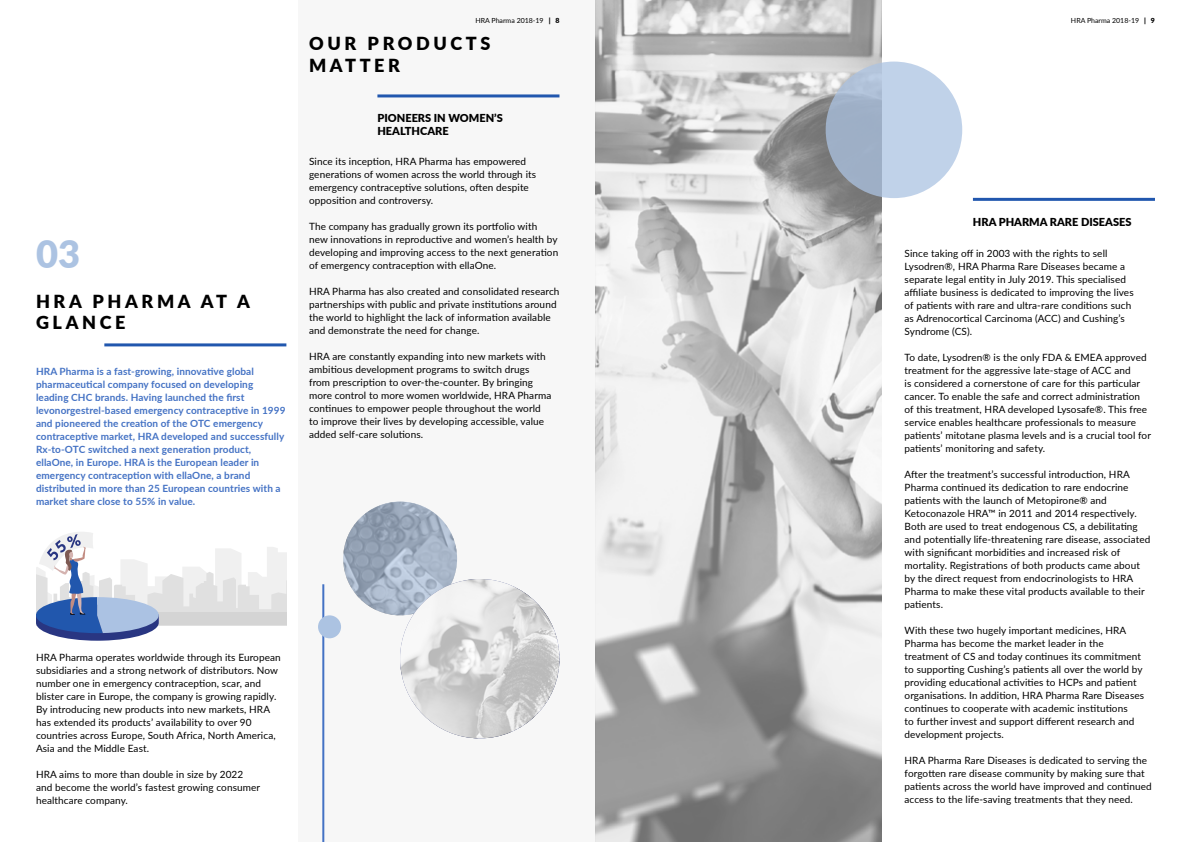
<style>
.page{position:relative;width:1191px;height:842px;background:#fff}
.page>*{position:absolute;margin:0;border:0;box-sizing:border-box;transform-origin:0 0}
.t1{font:900 38px "Lato";color:#acc3e2}
.t2{font:900 18px/21.6px "Lato";letter-spacing:.2em;color:#000}
.t3{font:900 11px/13.2px "Lato";color:#000}
.t4{font:10px/13px "Lato";letter-spacing:.01em;color:#000}
.t5{font:700 10px/13px "Lato";letter-spacing:.01em;color:#4472c4}
.t6{font:7px "Lato";color:#000}
.s1{font-weight:900}
</style>
<div class="page">
<div style="left:298px;top:0;width:297px;height:842px;background:#f7f7f7"></div>
<img style="left:595px;top:0;width:287px;height:842px">
<hr style="left:973px;top:198px;width:182px;height:3px;background:#2157ae">
<hr style="left:377px;top:94px;width:182px;height:3px;background:#2157ae">
<hr style="left:104px;top:343px;width:182px;height:3px;background:#2157ae">
<svg style="left:36px;top:532px;width:250px;height:109px"></svg>
<svg style="left:825px;top:62px;width:137px;height:136px;fill:#c0d2e9"></svg>
<svg style="left:343px;top:501px;width:114px;height:114px"></svg>
<svg style="left:400px;top:579px;width:159px;height:159px"></svg>
<hr style="left:322px;top:584px;width:2px;height:258px;background:#4472c4">
<div style="left:318px;top:615px;width:23px;height:23px;background:#acc3e2;border-radius:50%"></div>
<h1 class="t1" style="left:36px;top:225px;width:46px">03</h1>
<h2 class="t2" style="left:36px;top:289px;width:215px">HRA PHARMA AT A<br>GLANCE</h2>
<p class="t5" style="left:36px;top:365px;width:251px">HRA Pharma is a fast-growing, innovative global pharmaceutical company focused on developing leading CHC brands. Having launched the first levonorgestrel-based emergency contraceptive in 1999 and pioneered the creation of the OTC emergency contraceptive market, HRA developed and successfully Rx-to-OTC switched a next generation product, ellaOne, in Europe. HRA is the European leader in emergency contraception with ellaOne, a brand distributed in more than 25 European countries with a market share close to 55% in value.</p>
<p class="t4" style="left:36px;top:651px;width:246px">HRA Pharma operates worldwide through its European subsidiaries and a strong network of distributors. Now number one in emergency contraception, scar, and blister care in Europe, the company is growing rapidly.<br>By introducing new products into new markets, HRA has extended its products’ availability to over 90 countries across Europe, South Africa, North America, Asia and the Middle East.</p>
<p class="t4" style="left:36px;top:768px;width:226px">HRA aims to more than double in size by 2022 and become the world’s fastest growing consumer healthcare company.</p>
<p class="t6" style="left:475px;top:16px;width:85px">HRA Pharma 2018-19 <span class="s1">| 8</span></p>
<p class="t6" style="left:1071px;top:16px;width:85px">HRA Pharma 2018-19 <span class="s1">| 9</span></p>
<h2 class="t2" style="left:309px;top:32px;width:183px">OUR PRODUCTS<br>MATTER</h2>
<p class="t3" style="left:377px;top:111px;width:127px">PIONEERS IN WOMEN’S<br>HEALTHCARE</p>
<p class="t4" style="left:309px;top:154px;width:229px">Since its inception, HRA Pharma has empowered generations of women across the world through its emergency contraceptive solutions, often despite opposition and controversy.</p>
<p class="t4" style="left:309px;top:219px;width:251px">The company has gradually grown its portfolio with new innovations in reproductive and women’s health by developing and improving access to the next generation of emergency contraception with ellaOne.</p>
<p class="t4" style="left:309px;top:284px;width:252px">HRA Pharma has also created and consolidated research partnerships with public and private institutions around the world to highlight the lack of information available and demonstrate the need for change.</p>
<p class="t4" style="left:309px;top:349px;width:244px">HRA are constantly expanding into new markets with ambitious development programs to switch drugs from prescription to over-the-counter. By bringing more control to more women worldwide, HRA Pharma continues to empower people throughout the world to improve their lives by developing accessible, value added self-care solutions.</p>
<p class="t3" style="left:973px;top:214px;width:160px">HRA PHARMA RARE DISEASES</p>
<p class="t4" style="left:904px;top:246px;width:231px">Since taking off in 2003 with the rights to sell Lysodren®, HRA Pharma Rare Diseases became a separate legal entity in July 2019. This specialised affiliate business is dedicated to improving the lives of patients with rare and ultra-rare conditions such as Adrenocortical Carcinoma (ACC) and Cushing’s Syndrome (CS).</p>
<p class="t4" style="left:904px;top:350px;width:248px">To date, Lysodren® is the only FDA &amp; EMEA approved treatment for the aggressive late-stage of ACC and<br>is considered a cornerstone of care for this particular cancer. To enable the safe and correct administration of this treatment, HRA developed Lysosafe®. This free service enables healthcare professionals to measure patients’ mitotane plasma levels and is a crucial tool for patients’ monitoring and safety.</p>
<p class="t4" style="left:904px;top:467px;width:247px">After the treatment’s successful introduction, HRA Pharma continued its dedication to rare endocrine patients with the launch of Metopirone® and Ketoconazole HRA™ in 2011 and 2014 respectively.<br>Both are used to treat endogenous CS, a debilitating and potentially life-threatening rare disease, associated with significant morbidities and increased risk of mortality. Registrations of both products came about by the direct request from endocrinologists to HRA Pharma to make these vital products available to their patients.</p>
<p class="t4" style="left:904px;top:623px;width:241px">With these two hugely important medicines, HRA Pharma has become the market leader in the treatment of CS and today continues its commitment to supporting Cushing’s patients all over the world by providing educational activities to HCPs and patient organisations. In addition, HRA Pharma Rare Diseases continues to cooperate with academic institutions<br>to further invest and support different research and development projects.</p>
<p class="t4" style="left:904px;top:753px;width:249px">HRA Pharma Rare Diseases is dedicated to serving the forgotten rare disease community by making sure that patients across the world have improved and continued access to the life-saving treatments that they need.</p>
</div>
